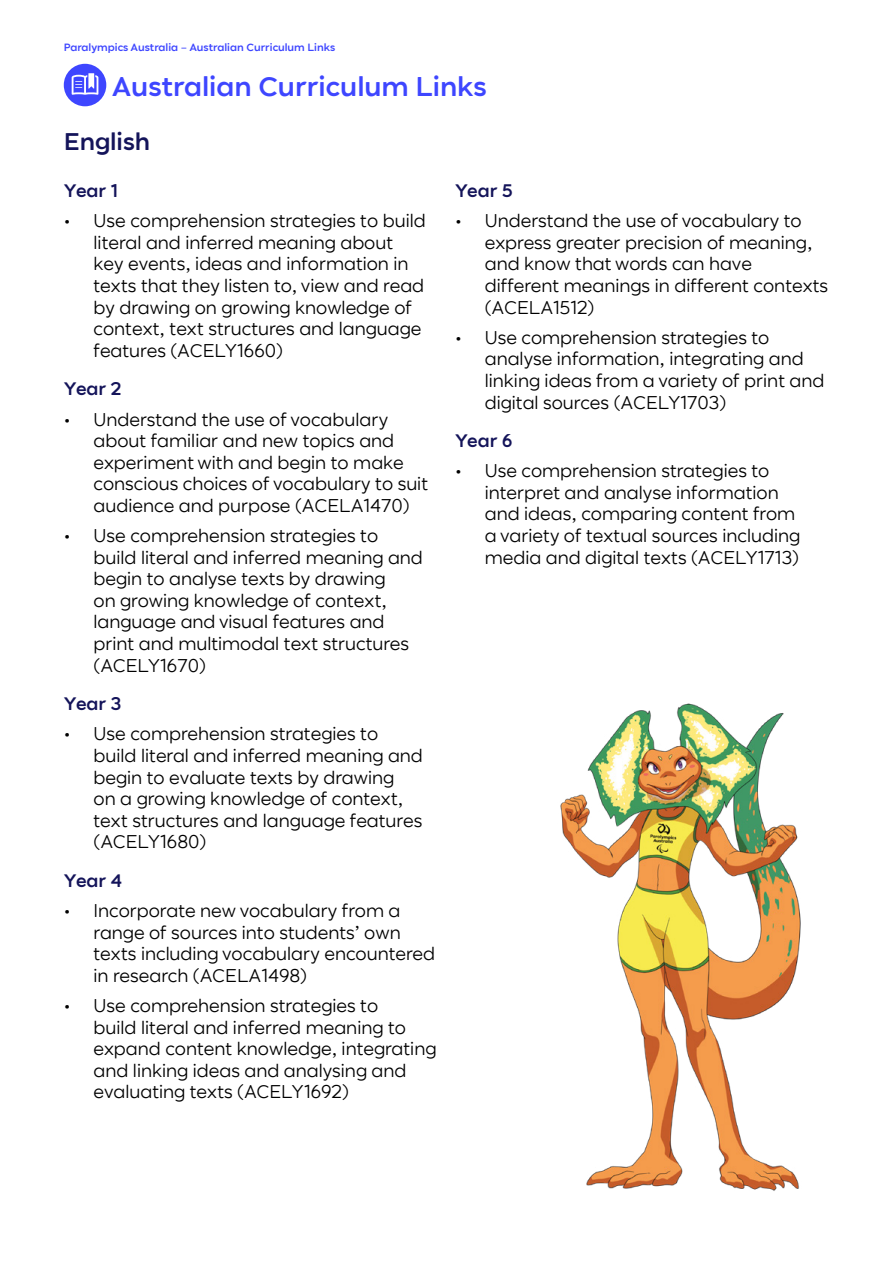
<style>
.page{position:relative;width:893px;height:1263px;background:#fff}
.page>*{position:absolute;margin:0;border:0;box-sizing:border-box;transform-origin:0 0}
.t1{font:500 27px "Pact";color:#3e46ff}
.t2{font:500 24px "Pact";color:#14145a}
.t3{font:18px/21.6px "Pact";color:#000}
.t4{font:500 18px "Pact";color:#14145a}
.t5{font:500 10.5px "Pact";color:#3e46ff}
</style>
<div class="page">
<div style="left:64px;top:64px;width:42px;height:42px;background:#3e46ff;border-radius:50%"></div>
<svg style="left:72px;top:73px;width:26px;height:22px"></svg>
<img style="left:560px;top:703px;width:241px;height:488px">
<p class="t5" style="left:64px;top:42px;width:273px">Paralympics Australia – Australian Curriculum Links</p>
<h1 class="t1" style="left:112px;top:74px;width:376px">Australian Curriculum Links</h1>
<h2 class="t2" style="left:64px;top:130px;width:88px">English</h2>
<p class="t4" style="left:64px;top:182px;width:56px">Year 1</p>
<p class="t3" style="left:94px;top:211px;width:334px;text-indent:-30px">• Use comprehension strategies to build literal and inferred meaning about key events, ideas and information in texts that they listen to, view and read by drawing on growing knowledge of context, text structures and language features (ACELY1660)</p>
<p class="t4" style="left:64px;top:381px;width:59px">Year 2</p>
<p class="t3" style="left:94px;top:409px;width:336px;text-indent:-30px">• Understand the use of vocabulary about familiar and new topics and experiment with and begin to make conscious choices of vocabulary to suit audience and purpose (ACELA1470)</p>
<p class="t3" style="left:94px;top:526px;width:331px;text-indent:-30px">• Use comprehension strategies to build literal and inferred meaning and begin to analyse texts by drawing<br>on growing knowledge of context, language and visual features and print and multimodal text structures (ACELY1670)</p>
<p class="t4" style="left:64px;top:696px;width:59px">Year 3</p>
<p class="t3" style="left:94px;top:724px;width:331px;text-indent:-30px">• Use comprehension strategies to build literal and inferred meaning and begin to evaluate texts by drawing<br>on a growing knowledge of context, text structures and language features (ACELY1680)</p>
<p class="t4" style="left:64px;top:872px;width:60px">Year 4</p>
<p class="t3" style="left:94px;top:901px;width:343px;text-indent:-30px">• Incorporate new vocabulary from a range of sources into students’ own texts including vocabulary encountered in research (ACELA1498)</p>
<p class="t3" style="left:94px;top:996px;width:344px;text-indent:-30px">• Use comprehension strategies to<br>build literal and inferred meaning to expand content knowledge, integrating and linking ideas and analysing and evaluating texts (ACELY1692)</p>
<p class="t4" style="left:455px;top:182px;width:59px">Year 5</p>
<p class="t3" style="left:485px;top:211px;width:345px;text-indent:-30px">• Understand the use of vocabulary to express greater precision of meaning, and know that words can have different meanings in different contexts (ACELA1512)</p>
<p class="t3" style="left:485px;top:327px;width:341px;text-indent:-30px">• Use comprehension strategies to analyse information, integrating and linking ideas from a variety of print and digital sources (ACELY1703)</p>
<p class="t4" style="left:455px;top:432px;width:59px">Year 6</p>
<p class="t3" style="left:485px;top:461px;width:317px;text-indent:-30px">• Use comprehension strategies to interpret and analyse information and ideas, comparing content from a variety of textual sources including media and digital texts (ACELY1713)</p>
</div>
